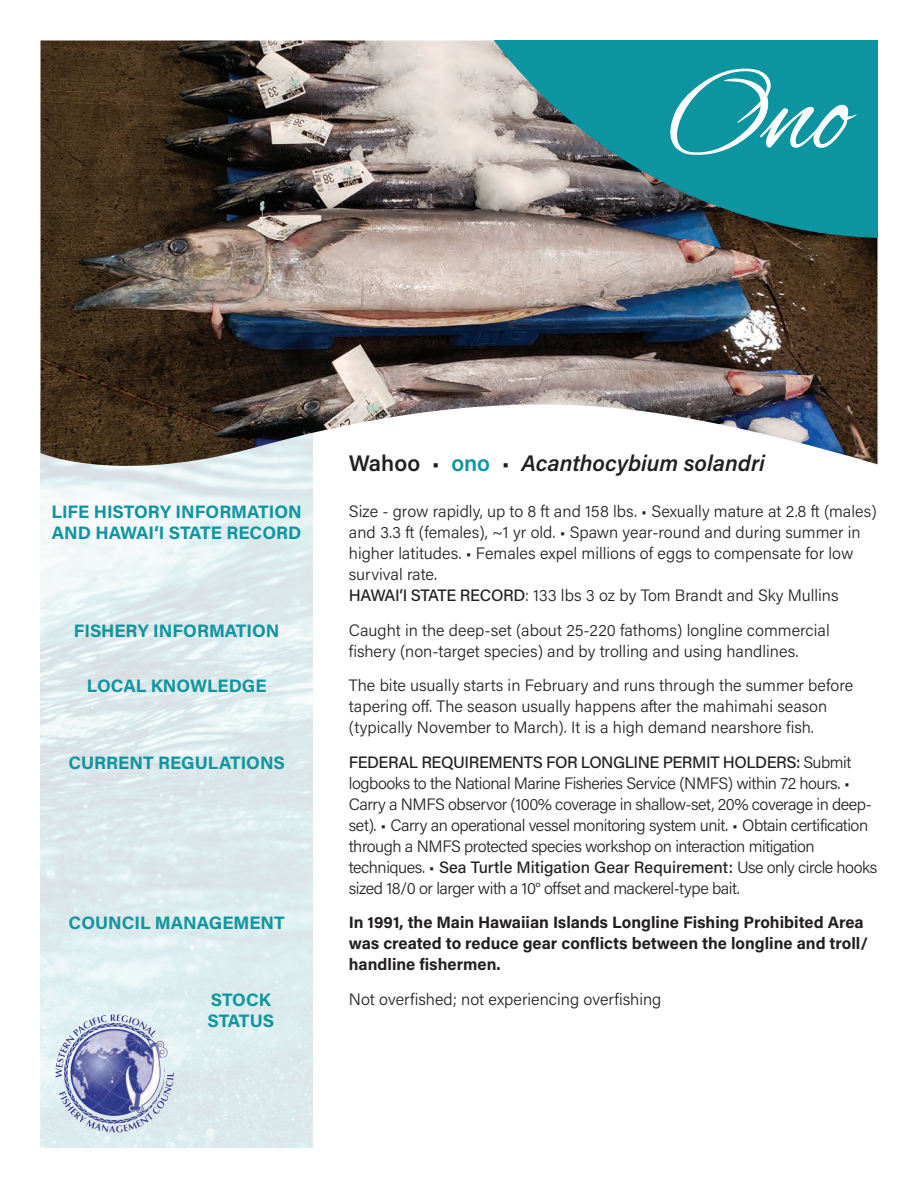
<style>
.page{position:relative;width:918px;height:1188px;background:#fff}
.page>*{position:absolute;margin:0;border:0;box-sizing:border-box;transform-origin:0 0}
.t1{font:124.05px "Alex Brush";color:#fff}
.t2{font:italic 600 22.5px "Acumin Pro";color:#231f20}
.t3{font:700 18px/21px "Acumin Pro";color:#0c94a0}
.t4{font:300 16.5px/21px "Acumin Pro";letter-spacing:-.005em;color:#231f20}
.t5{font:300 16.5px/21px "Acumin Pro";letter-spacing:-.03em;color:#231f20}
.t6{font:700 16.5px/21px "Acumin Pro";color:#231f20}
.s1{font-style:normal}
.s2{font-weight:300;font-style:normal}
.s3{font-style:normal;color:#0c94a0}
.s4{font-weight:500}
</style>
<div class="page">
<img style="left:40px;top:466px;width:273px;height:682px">
<img style="left:40px;top:40px;width:837px;height:426px">
<svg style="left:396px;top:40px;width:482px;height:198px;background:#4c9297"></svg>
<img style="left:56px;top:1015px;width:118px;height:118px">
<p class="t1" style="left:667px;top:45px;width:184px">Ono</p>
<p class="t3" style="left:52px;top:501px;width:252px">LIFE HISTORY INFORMATION<br>AND HAWAI‘I STATE RECORD</p>
<p class="t3" style="left:74px;top:619px;width:207px">FISHERY INFORMATION</p>
<p class="t3" style="left:87px;top:675px;width:181px">LOCAL KNOWLEDGE</p>
<p class="t3" style="left:68px;top:751px;width:218px">CURRENT REGULATIONS</p>
<p class="t3" style="left:69px;top:912px;width:218px">COUNCIL MANAGEMENT</p>
<p class="t3" style="left:207px;top:988px;width:68px">STOCK<br>STATUS</p>
<p class="t2" style="left:349px;top:447px;width:418px"><span class="s1">Wahoo</span> <span class="s2">•</span> <span class="s3">ono</span> <span class="s2">•</span> Acanthocybium solandri</p>
<p class="t4" style="left:349px;top:500px;width:529px">Size - grow rapidly, up to 8 ft and 158 lbs. • Sexually mature at 2.8 ft (males) and 3.3 ft (females), ~1 yr old. • Spawn year-round and during summer in higher latitudes. • Females expel millions of eggs to compensate for low survival rate.<br><span class="s4">HAWAI‘I STATE RECORD</span>: 133 lbs 3 oz by Tom Brandt and Sky Mullins</p>
<p class="t4" style="left:349px;top:619px;width:482px">Caught in the deep-set (about 25-220 fathoms) longline commercial fishery (non-target species) and by trolling and using handlines.</p>
<p class="t4" style="left:349px;top:674px;width:506px">The bite usually starts in February and runs through the summer before tapering off. The season usually happens after the mahimahi season (typically November to March). It is a high demand nearshore fish.</p>
<p class="t5" style="left:349px;top:751px;width:530px"><span class="s4">FEDERAL REQUIREMENTS FOR LONGLINE PERMIT HOLDERS:</span> Submit logbooks to the National Marine Fisheries Service (NMFS) within 72 hours. • Carry a NMFS observor (100% coverage in shallow-set, 20% coverage in deep&shy;set). • Carry an operational vessel monitoring system unit. • Obtain certification through a NMFS protected species workshop on interaction mitigation techniques. • <span class="s4">Sea Turtle Mitigation Gear Requirement:</span> Use only circle hooks sized 18/0 or larger with a 10° offset and mackerel-type bait.</p>
<p class="t6" style="left:349px;top:911px;width:521px">In 1991, the Main Hawaiian Islands Longline Fishing Prohibited Area was created to reduce gear conflicts between the longline and troll/ handline fishermen.</p>
<p class="t4" style="left:349px;top:988px;width:314px">Not overfished; not experiencing overfishing</p>
</div>
